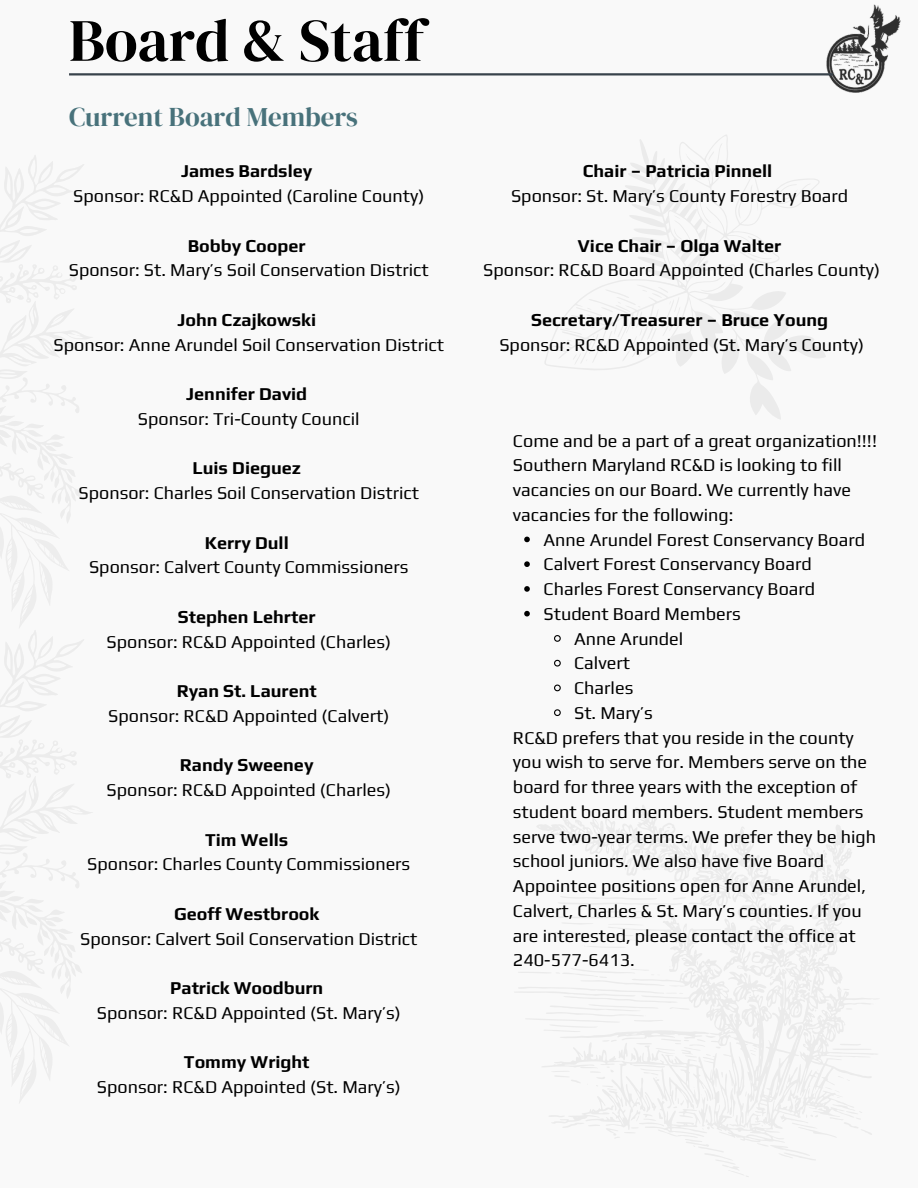
<style>
.page{position:relative;width:918px;height:1188px;background:#f9f9f9}
.page>*{position:absolute;margin:0;border:0;box-sizing:border-box;transform-origin:0 0}
.t1{font:60px "DM Serif Display";color:#000}
.t2{font:26.85px "DM Serif Display";color:#48727b}
.t3{font:18px/24.8px "Play";color:#000}
.t4{font:700 18px "Play";color:#000}
</style>
<div class="page">
<img style="left:826px;top:4px;width:74px;height:88px">
<hr style="left:69px;top:73px;width:764px;height:2px;background:#39434c">
<svg style="left:519px;top:805px;width:358px;height:372px"></svg>
<svg style="left:0;top:155px;width:92px;height:948px"></svg>
<svg style="left:545px;top:135px;width:281px;height:284px"></svg>
<svg style="left:524px;top:537px;width:6px;height:5px"></svg>
<svg style="left:524px;top:561px;width:6px;height:6px"></svg>
<svg style="left:524px;top:586px;width:6px;height:6px"></svg>
<svg style="left:524px;top:611px;width:6px;height:5px"></svg>
<svg style="left:554px;top:635px;width:7px;height:7px"></svg>
<svg style="left:554px;top:659px;width:7px;height:8px"></svg>
<svg style="left:554px;top:684px;width:7px;height:8px"></svg>
<svg style="left:554px;top:709px;width:7px;height:7px"></svg>
<h1 class="t1" style="left:69px;top:-1px;width:357px">Board &amp; Staff</h1>
<h2 class="t2" style="left:69px;top:98px;width:290px">Current Board Members</h2>
<p class="t4" style="left:181px;top:161px;width:133px">James Bardsley</p>
<p class="t3" style="left:73px;top:183px;width:353px">Sponsor: RC&amp;D Appointed (Caroline County)</p>
<p class="t4" style="left:188px;top:235px;width:120px">Bobby Cooper</p>
<p class="t3" style="left:69px;top:258px;width:362px">Sponsor: St. Mary’s Soil Conservation District</p>
<p class="t4" style="left:177px;top:309px;width:140px">John Czajkowski</p>
<p class="t3" style="left:54px;top:332px;width:392px">Sponsor: Anne Arundel Soil Conservation District</p>
<p class="t4" style="left:186px;top:383px;width:123px">Jennifer David</p>
<p class="t3" style="left:138px;top:406px;width:223px">Sponsor: Tri-County Council</p>
<p class="t4" style="left:192px;top:458px;width:110px">Luis Dieguez</p>
<p class="t3" style="left:79px;top:480px;width:342px">Sponsor: Charles Soil Conservation District</p>
<p class="t4" style="left:205px;top:532px;width:86px">Kerry Dull</p>
<p class="t3" style="left:89px;top:555px;width:321px">Sponsor: Calvert County Commissioners</p>
<p class="t4" style="left:178px;top:606px;width:139px">Stephen Lehrter</p>
<p class="t3" style="left:107px;top:629px;width:286px">Sponsor: RC&amp;D Appointed (Charles)</p>
<p class="t4" style="left:177px;top:680px;width:142px">Ryan St. Laurent</p>
<p class="t3" style="left:108px;top:703px;width:283px">Sponsor: RC&amp;D Appointed (Calvert)</p>
<p class="t4" style="left:180px;top:755px;width:135px">Randy Sweeney</p>
<p class="t3" style="left:107px;top:777px;width:286px">Sponsor: RC&amp;D Appointed (Charles)</p>
<p class="t4" style="left:205px;top:829px;width:85px">Tim Wells</p>
<p class="t3" style="left:87px;top:852px;width:325px">Sponsor: Charles County Commissioners</p>
<p class="t4" style="left:174px;top:903px;width:147px">Geoff Westbrook</p>
<p class="t3" style="left:80px;top:926px;width:339px">Sponsor: Calvert Soil Conservation District</p>
<p class="t4" style="left:170px;top:977px;width:155px">Patrick Woodburn</p>
<p class="t3" style="left:97px;top:1000px;width:305px">Sponsor: RC&amp;D Appointed (St. Mary’s)</p>
<p class="t4" style="left:184px;top:1052px;width:127px">Tommy Wright</p>
<p class="t3" style="left:97px;top:1074px;width:305px">Sponsor: RC&amp;D Appointed (St. Mary’s)</p>
<p class="t4" style="left:583px;top:161px;width:191px">Chair – Patricia Pinnell</p>
<p class="t3" style="left:511px;top:183px;width:339px">Sponsor: St. Mary’s County Forestry Board</p>
<p class="t4" style="left:578px;top:235px;width:205px">Vice Chair – Olga Walter</p>
<p class="t3" style="left:483px;top:258px;width:398px">Sponsor: RC&amp;D Board Appointed (Charles County)</p>
<p class="t4" style="left:531px;top:309px;width:298px">Secretary/Treasurer – Bruce Young</p>
<p class="t3" style="left:499px;top:332px;width:366px">Sponsor: RC&amp;D Appointed (St. Mary’s County)</p>
<p class="t3" style="left:513px;top:428px;width:366px">Come and be a part of a great organization!!!!<br>Southern Maryland RC&amp;D is looking to fill vacancies on our Board. We currently have vacancies for the following:</p>
<p class="t3" style="left:544px;top:527px;width:323px">Anne Arundel Forest Conservancy Board</p>
<p class="t3" style="left:544px;top:552px;width:270px">Calvert Forest Conservancy Board</p>
<p class="t3" style="left:544px;top:576px;width:273px">Charles Forest Conservancy Board</p>
<p class="t3" style="left:544px;top:601px;width:199px">Student Board Members</p>
<p class="t3" style="left:574px;top:626px;width:111px">Anne Arundel</p>
<p class="t3" style="left:574px;top:651px;width:57px">Calvert</p>
<p class="t3" style="left:574px;top:675px;width:61px">Charles</p>
<p class="t3" style="left:574px;top:700px;width:80px">St. Mary’s</p>
<p class="t3" style="left:513px;top:725px;width:365px">RC&amp;D prefers that you reside in the county you wish to serve for. Members serve on the board for three years with the exception of student board members. Student members serve two-year terms. We prefer they be high school juniors. We also have five Board Appointee positions open for Anne Arundel, Calvert, Charles &amp; St. Mary’s counties. If you are interested, please contact the office at 240-577-6413.</p>
</div>
